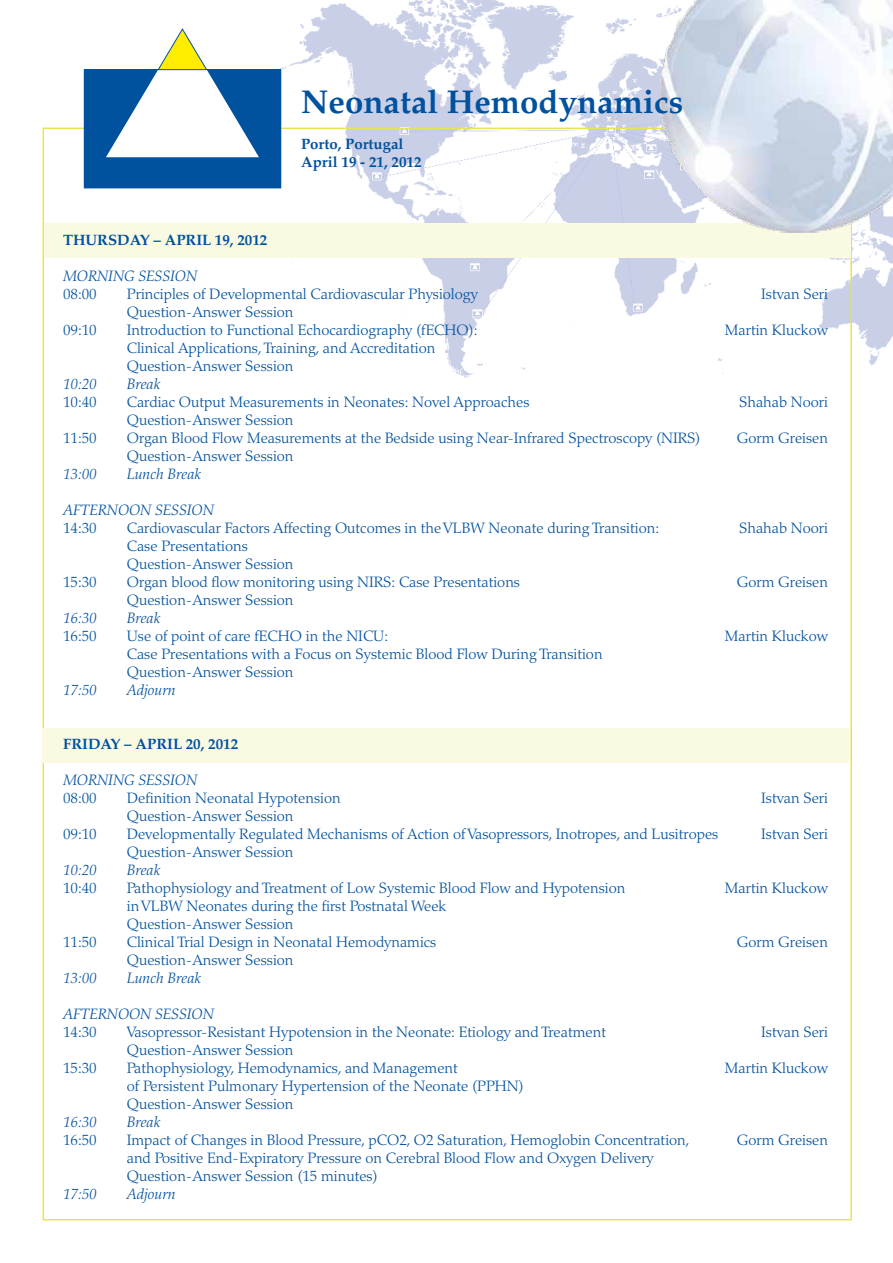
<style>
.page{position:relative;width:893px;height:1263px;background:#fff}
.page>*{position:absolute;margin:0;border:0;box-sizing:border-box;transform-origin:0 0}
.t1{font:700 33px "Palatino LT Std";color:#00519e}
.t2{font:300 15px/18px "Palatino LT Std";color:#00519e}
.t3{font:italic 300 15px "Palatino LT Std";color:#00519e}
.t4{font:700 15px/18px "Palatino LT Std";color:#00519e}
</style>
<div class="page">
<img style="left:281px;top:0;width:612px;height:378px">
<div style="left:44px;top:223px;width:806px;height:34px;background:#fafae3"></div>
<div style="left:84px;top:70px;width:197px;height:118px;background:#00519e"></div>
<svg style="left:106px;top:29px;width:153px;height:128px"></svg>
<img style="left:661px;top:0;width:232px;height:232px">
<div style="left:43px;top:728px;width:806px;height:34px;background:#fafae3"></div>
<h1 class="t1" style="left:301px;top:83px;width:384px">Neonatal Hemodynamics</h1>
<p class="t4" style="left:301px;top:135px;width:122px">Porto, Portugal<br>April 19 - 21, 2012</p>
<p class="t4" style="left:63px;top:231px;width:206px">THURSDAY – APRIL 19, 2012</p>
<p class="t3" style="left:63px;top:267px;width:136px">MORNING SESSION</p>
<p class="t2" style="left:63px;top:285px;width:35px">08:00</p>
<p class="t2" style="left:127px;top:285px;width:353px">Principles of Developmental Cardiovascular Physiology</p>
<p class="t2" style="left:761px;top:285px;width:68px">Istvan Seri</p>
<p class="t2" style="left:127px;top:303px;width:168px">Question-Answer Session</p>
<p class="t2" style="left:63px;top:321px;width:35px">09:10</p>
<p class="t2" style="left:127px;top:321px;width:352px">Introduction to Functional Echocardiography (fECHO):</p>
<p class="t2" style="left:725px;top:321px;width:105px">Martin Kluckow</p>
<p class="t2" style="left:127px;top:339px;width:310px">Clinical Applications, Training, and Accreditation<br>Question-Answer Session</p>
<p class="t3" style="left:63px;top:375px;width:35px">10:20</p>
<p class="t3" style="left:127px;top:375px;width:35px">Break</p>
<p class="t2" style="left:63px;top:393px;width:35px">10:40</p>
<p class="t2" style="left:127px;top:393px;width:404px">Cardiac Output Measurements in Neonates: Novel Approaches</p>
<p class="t2" style="left:739px;top:393px;width:91px">Shahab Noori</p>
<p class="t2" style="left:127px;top:411px;width:168px">Question-Answer Session</p>
<p class="t2" style="left:63px;top:429px;width:35px">11:50</p>
<p class="t2" style="left:127px;top:429px;width:575px">Organ Blood Flow Measurements at the Bedside using Near-Infrared Spectroscopy (NIRS)</p>
<p class="t2" style="left:737px;top:429px;width:93px">Gorm Greisen</p>
<p class="t2" style="left:127px;top:447px;width:168px">Question-Answer Session</p>
<p class="t3" style="left:63px;top:465px;width:35px">13:00</p>
<p class="t3" style="left:127px;top:465px;width:76px">Lunch Break</p>
<p class="t3" style="left:63px;top:501px;width:152px">AFTERNOON SESSION</p>
<p class="t2" style="left:63px;top:519px;width:35px">14:30</p>
<p class="t2" style="left:127px;top:519px;width:534px">Cardiovascular Factors Affecting Outcomes in the VLBW Neonate during Transition:</p>
<p class="t2" style="left:739px;top:519px;width:91px">Shahab Noori</p>
<p class="t2" style="left:127px;top:537px;width:168px">Case Presentations<br>Question-Answer Session</p>
<p class="t2" style="left:63px;top:573px;width:35px">15:30</p>
<p class="t2" style="left:127px;top:573px;width:395px">Organ blood flow monitoring using NIRS: Case Presentations</p>
<p class="t2" style="left:737px;top:573px;width:93px">Gorm Greisen</p>
<p class="t2" style="left:127px;top:591px;width:168px">Question-Answer Session</p>
<p class="t3" style="left:63px;top:609px;width:35px">16:30</p>
<p class="t3" style="left:127px;top:609px;width:35px">Break</p>
<p class="t2" style="left:63px;top:627px;width:35px">16:50</p>
<p class="t2" style="left:127px;top:627px;width:263px">Use of point of care fECHO in the NICU:</p>
<p class="t2" style="left:725px;top:627px;width:105px">Martin Kluckow</p>
<p class="t2" style="left:127px;top:645px;width:477px">Case Presentations with a Focus on Systemic Blood Flow During Transition<br>Question-Answer Session</p>
<p class="t3" style="left:63px;top:681px;width:35px">17:50</p>
<p class="t3" style="left:127px;top:681px;width:50px">Adjourn</p>
<p class="t4" style="left:63px;top:735px;width:177px">FRIDAY – APRIL 20, 2012</p>
<p class="t3" style="left:63px;top:771px;width:136px">MORNING SESSION</p>
<p class="t2" style="left:63px;top:789px;width:35px">08:00</p>
<p class="t2" style="left:127px;top:789px;width:215px">Definition Neonatal Hypotension</p>
<p class="t2" style="left:761px;top:789px;width:68px">Istvan Seri</p>
<p class="t2" style="left:127px;top:807px;width:168px">Question-Answer Session</p>
<p class="t2" style="left:63px;top:825px;width:35px">09:10</p>
<p class="t2" style="left:127px;top:825px;width:593px">Developmentally Regulated Mechanisms of Action of Vasopressors, Inotropes, and Lusitropes</p>
<p class="t2" style="left:761px;top:825px;width:68px">Istvan Seri</p>
<p class="t2" style="left:127px;top:843px;width:168px">Question-Answer Session</p>
<p class="t3" style="left:63px;top:861px;width:35px">10:20</p>
<p class="t3" style="left:127px;top:861px;width:35px">Break</p>
<p class="t2" style="left:63px;top:879px;width:35px">10:40</p>
<p class="t2" style="left:127px;top:879px;width:500px">Pathophysiology and Treatment of Low Systemic Blood Flow and Hypotension</p>
<p class="t2" style="left:725px;top:879px;width:105px">Martin Kluckow</p>
<p class="t2" style="left:127px;top:897px;width:321px">in VLBW Neonates during the first Postnatal Week<br>Question-Answer Session</p>
<p class="t2" style="left:63px;top:933px;width:35px">11:50</p>
<p class="t2" style="left:127px;top:933px;width:311px">Clinical Trial Design in Neonatal Hemodynamics</p>
<p class="t2" style="left:737px;top:933px;width:93px">Gorm Greisen</p>
<p class="t2" style="left:127px;top:951px;width:168px">Question-Answer Session</p>
<p class="t3" style="left:63px;top:969px;width:35px">13:00</p>
<p class="t3" style="left:127px;top:969px;width:76px">Lunch Break</p>
<p class="t3" style="left:63px;top:1005px;width:152px">AFTERNOON SESSION</p>
<p class="t2" style="left:63px;top:1023px;width:35px">14:30</p>
<p class="t2" style="left:127px;top:1023px;width:481px">Vasopressor-Resistant Hypotension in the Neonate: Etiology and Treatment</p>
<p class="t2" style="left:761px;top:1023px;width:68px">Istvan Seri</p>
<p class="t2" style="left:127px;top:1041px;width:168px">Question-Answer Session</p>
<p class="t2" style="left:63px;top:1059px;width:35px">15:30</p>
<p class="t2" style="left:127px;top:1059px;width:333px">Pathophysiology, Hemodynamics, and Management</p>
<p class="t2" style="left:725px;top:1059px;width:105px">Martin Kluckow</p>
<p class="t2" style="left:127px;top:1077px;width:398px">of Persistent Pulmonary Hypertension of the Neonate (PPHN)<br>Question-Answer Session</p>
<p class="t3" style="left:63px;top:1113px;width:35px">16:30</p>
<p class="t3" style="left:127px;top:1113px;width:35px">Break</p>
<p class="t2" style="left:63px;top:1131px;width:35px">16:50</p>
<p class="t2" style="left:127px;top:1131px;width:564px">Impact of Changes in Blood Pressure, pCO2, O2 Saturation, Hemoglobin Concentration,</p>
<p class="t2" style="left:737px;top:1131px;width:93px">Gorm Greisen</p>
<p class="t2" style="left:127px;top:1149px;width:528px">and Positive End-Expiratory Pressure on Cerebral Blood Flow and Oxygen Delivery<br>Question-Answer Session (15 minutes)</p>
<p class="t3" style="left:63px;top:1185px;width:35px">17:50</p>
<p class="t3" style="left:127px;top:1185px;width:50px">Adjourn</p>
</div>
